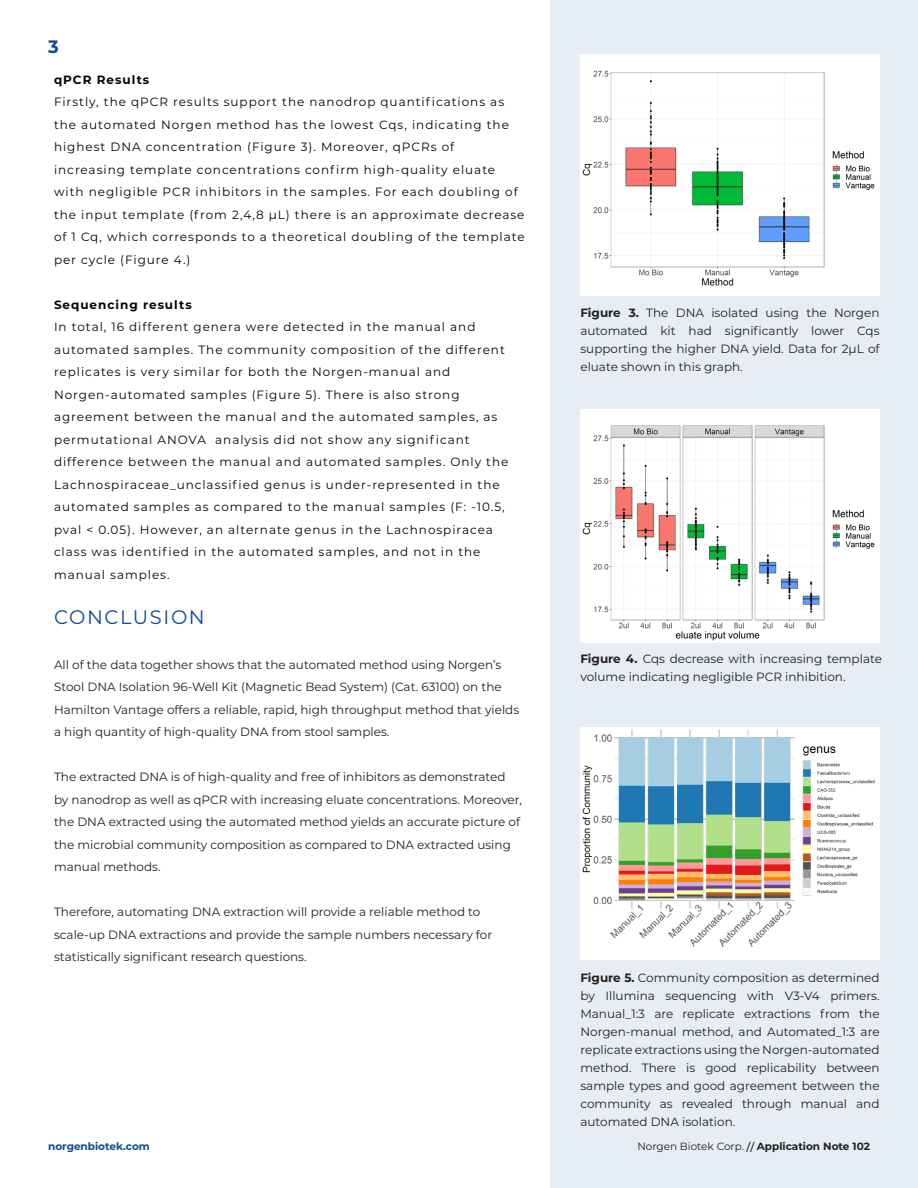
<style>
.page{position:relative;width:918px;height:1188px;background:#fff}
.page>*{position:absolute;margin:0;border:0;box-sizing:border-box;transform-origin:0 0}
.t1{font:19.5px "Montserrat";letter-spacing:.08em;color:#114a95}
.t2{font:700 18px "Montserrat";color:#114a95}
.t3{font:12px/18px "Montserrat";color:#231f20}
.t4{font:12px/22.5px "Montserrat";letter-spacing:.08em;color:#040503}
.t5{font:700 12px "Montserrat";letter-spacing:.08em;color:#040503}
.t6{font:700 10.5px "Montserrat";color:#231f20}
.t7{font:700 10.5px "Montserrat";color:#114a95}
.s1{font-weight:700}
.s2{font-weight:400}
.s3{font-family:"Ubuntu";font-weight:400}
</style>
<div class="page">
<div style="left:551px;top:0;width:367px;height:1188px;background:#e7edf4"></div>
<hr style="left:0;top:0;width:1px;height:1188px;background:#114a95">
<div style="left:580px;top:54px;width:300px;height:242px;background:#fff"></div>
<img style="left:582px;top:70px;width:293px;height:216px">
<img style="left:580px;top:409px;width:299px;height:233px">
<img style="left:580px;top:728px;width:299px;height:232px">
<p class="t2" style="left:48px;top:34px;width:12px">3</p>
<p class="t5" style="left:54px;top:71px;width:97px">qPCR Results</p>
<p class="t4" style="left:54px;top:91px;width:457px">Firstly, the qPCR results support the nanodrop quantifications as the automated Norgen method has the lowest Cqs, indicating the highest DNA concentration (Figure 3). Moreover, qPCRs of</p>
<p class="t4" style="left:54px;top:158px;width:472px">increasing template concentrations confirm high-quality eluate with negligible PCR inhibitors in the samples. For each doubling of the input template (from 2,4,8 μL) there is an approximate decrease of 1 Cq, which corresponds to a theoretical doubling of the template per cycle (Figure 4.)</p>
<p class="t5" style="left:54px;top:296px;width:139px">Sequencing results</p>
<p class="t4" style="left:54px;top:316px;width:423px">In total, 16 different genera were detected in the manual and</p>
<p class="t4" style="left:54px;top:338px;width:452px">automated samples. The community composition of the different replicates is very similar for both the Norgen-manual and</p>
<p class="t4" style="left:54px;top:383px;width:407px">Norgen-automated samples (Figure 5). There is also strong</p>
<p class="t4" style="left:54px;top:406px;width:445px">agreement between the manual and the automated samples, as permutational ANOVA analysis did not show any significant</p>
<p class="t4" style="left:54px;top:451px;width:456px">difference between the manual and automated samples. Only the<br>Lachnospiraceae_unclassified genus is under-represented in the</p>
<p class="t4" style="left:54px;top:496px;width:452px">automated samples as compared to the manual samples (F: -10.5, pval &lt; 0.05). However, an alternate genus in the Lachnospiracea class was identified in the automated samples, and not in the</p>
<p class="t4" style="left:54px;top:563px;width:117px">manual samples.</p>
<p class="t1" style="left:54px;top:604px;width:152px">CONCLUSION</p>
<p class="t3" style="left:54px;top:653px;width:467px;line-height:22.5px">All of the data together shows that the automated method using Norgen’s Stool DNA Isolation 96-Well Kit (Magnetic Bead System) (Cat. 63100) on the Hamilton Vantage offers a reliable, rapid, high throughput method that yields a high quantity of high-quality DNA from stool samples.</p>
<p class="t3" style="left:54px;top:766px;width:470px;line-height:22.5px">The extracted DNA is of high-quality and free of inhibitors as demonstrated by nanodrop as well as qPCR with increasing eluate concentrations. Moreover, the DNA extracted using the automated method yields an accurate picture of the microbial community composition as compared to DNA extracted using manual methods.</p>
<p class="t3" style="left:54px;top:903px;width:428px">Therefore, automating DNA extraction will provide a reliable method to</p>
<p class="t3" style="left:54px;top:925px;width:440px">scale-up DNA extractions and provide the sample numbers necessary for</p>
<p class="t3" style="left:54px;top:948px;width:254px">statistically significant research questions.</p>
<p class="t3" style="left:580px;top:304px;width:301px;text-align:justify"><span class="s1">Figure 3.</span> The DNA isolated using the Norgen automated kit had significantly lower Cqs supporting the higher DNA yield. Data for 2μL of eluate shown in this graph.</p>
<p class="t3" style="left:580px;top:650px;width:303px"><span class="s1">Figure 4.</span> Cqs decrease with increasing template volume indicating negligible PCR inhibition.</p>
<p class="t3" style="left:580px;top:968px;width:301px;text-align:justify"><span class="s1">Figure 5.</span> Community composition as determined by Illumina sequencing with V3-V4 primers.<br>Manual_1:3 are replicate extractions from the Norgen-manual method, and Automated_1:3 are replicate extractions using the Norgen-automated method. There is good replicability between sample types and good agreement between the community as revealed through manual and automated DNA isolation.</p>
<p class="t7" style="left:48px;top:1139px;width:103px">norgenbiotek.com</p>
<p class="t6" style="left:637px;top:1139px;width:234px"><span class="s2">Norgen Biotek Corp.</span> <span class="s3">//</span> Application Note 102</p>
</div>
